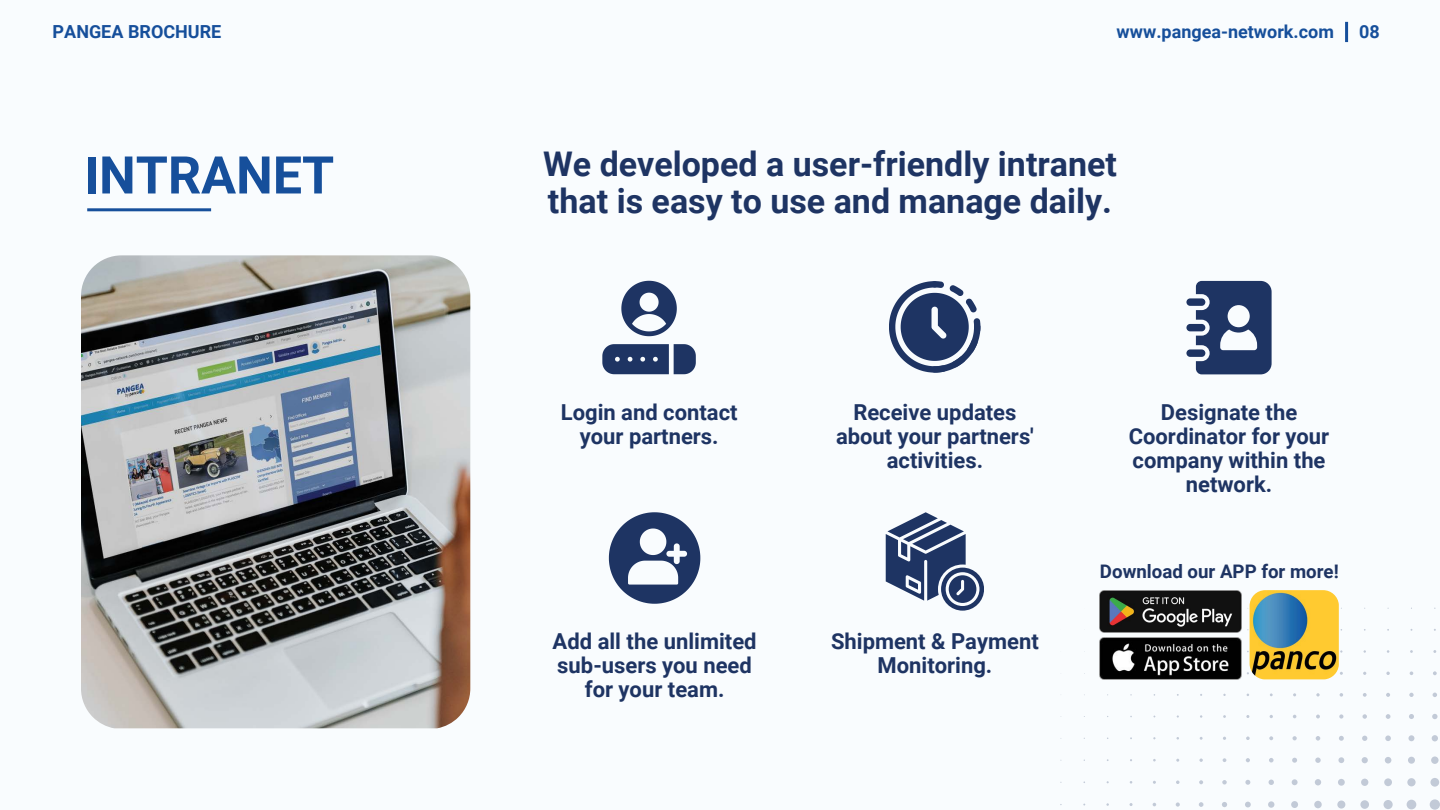
<style>
.page{position:relative;width:1440px;height:810px;background:#f9fcfe}
.page>*{position:absolute;margin:0;border:0;box-sizing:border-box;transform-origin:0 0}
.t1{font:700 51.97px "Roboto";color:#164f9b}
.t2{font:700 33.97px/36.8px "Roboto";color:#1e3463}
.t3{font:700 21.98px/24px "Roboto";color:#1e3463;text-align:center}
.t4{font:700 18.67px "Roboto";color:#1e3463}
.t5{font:700 18px "Roboto";color:#164f9b}
</style>
<div class="page">
<hr style="left:87px;top:208px;width:124px;height:3px;background:#164f9b">
<svg style="left:621px;top:281px;width:56px;height:55px"></svg>
<svg style="left:603px;top:344px;width:93px;height:30px"></svg>
<svg style="left:889px;top:281px;width:91px;height:91px"></svg>
<div style="left:1186px;top:298px;width:19px;height:8px;background:#1e3463;border-radius:4px"></div>
<div style="left:1186px;top:324px;width:19px;height:7px;background:#1e3463;border-radius:4px"></div>
<div style="left:1186px;top:349px;width:19px;height:8px;background:#1e3463;border-radius:4px"></div>
<svg style="left:1196px;top:281px;width:76px;height:93px"></svg>
<svg style="left:609px;top:512px;width:91px;height:92px"></svg>
<svg style="left:886px;top:512px;width:98px;height:99px"></svg>
<svg style="left:1060px;top:608px;width:380px;height:202px"></svg>
<img style="left:1250px;top:590px;width:89px;height:89px">
<img style="left:1100px;top:638px;width:142px;height:42px">
<img style="left:1100px;top:590px;width:142px;height:42px">
<img style="left:81px;top:255px;width:389px;height:473px">
<hr style="left:1345px;top:22px;width:3px;height:20px;background:#164f9b">
<p class="t5" style="left:53px;top:19px;width:170px">PANGEA BROCHURE</p>
<p class="t5" style="left:1117px;top:19px;width:219px">www.pangea-network.com</p>
<p class="t5" style="left:1359px;top:19px;width:22px">08</p>
<h1 class="t1" style="left:84px;top:139px;width:252px">INTRANET</h1>
<h2 class="t2" style="left:543px;top:144px;width:575px">We developed a user-friendly intranet that is easy to use and manage daily.</h2>
<p class="t3" style="left:561px;top:399px;width:178px">Login and contact your partners.</p>
<p class="t3" style="left:836px;top:399px;width:199px">Receive updates about your partners' activities.</p>
<p class="t3" style="left:1129px;top:399px;width:202px">Designate the<br>Coordinator for your company within the network.</p>
<p class="t4" style="left:1100px;top:558px;width:240px">Download our APP for more!</p>
<p class="t3" style="left:553px;top:628px;width:205px">Add all the unlimited sub-users you need for your team.</p>
<p class="t3" style="left:831px;top:628px;width:209px">Shipment &amp; Payment<br>Monitoring.</p>
</div>
